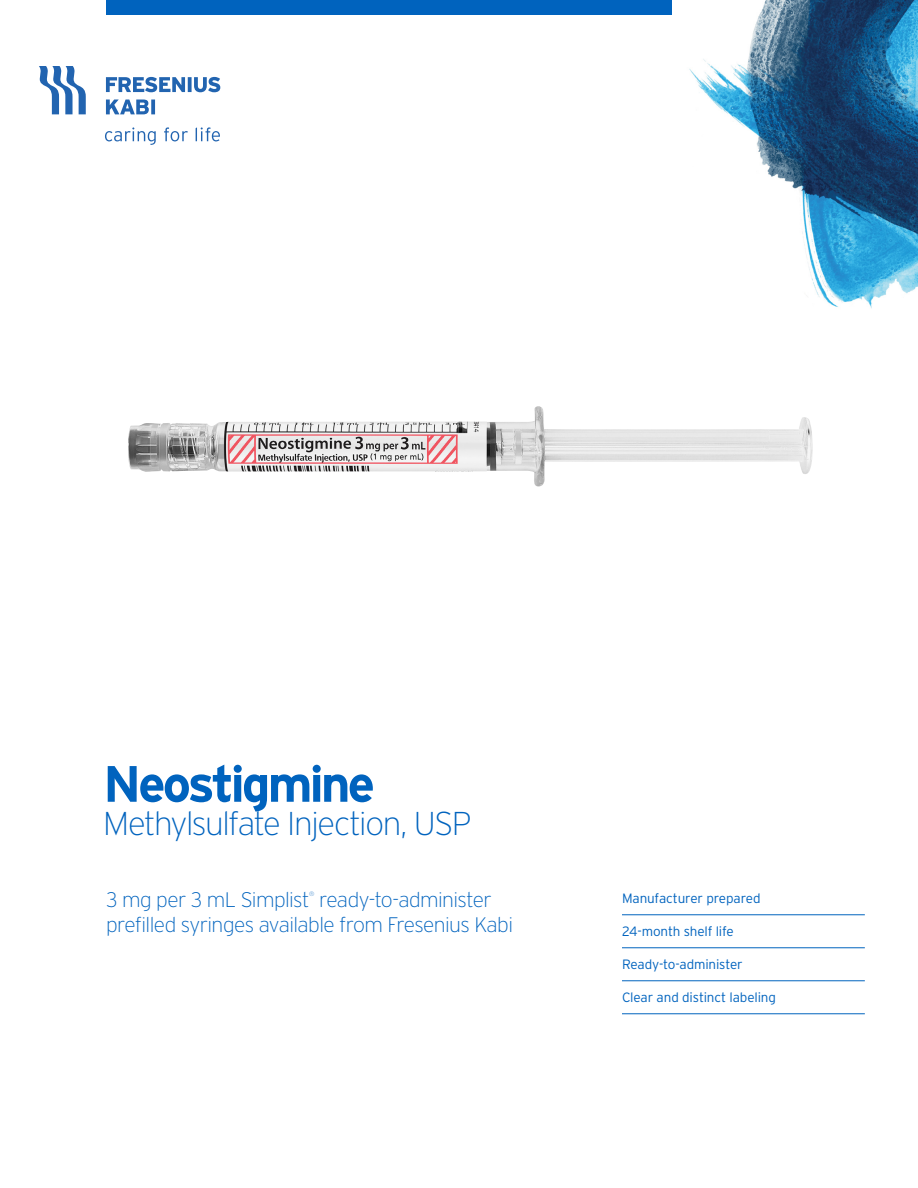
<style>
.page{position:relative;width:918px;height:1188px;background:#fff}
.page>*{position:absolute;margin:0;border:0;box-sizing:border-box;transform-origin:0 0}
.t1{font:700 51px "Interstate";letter-spacing:-.06em;color:#0063be}
.t2{font:200 33px "Interstate";letter-spacing:-.045em;color:#0063be}
.t3{font:200 21px "Interstate";letter-spacing:-.03em;color:#0063be}
.t4{font:300 13.5px "Interstate";letter-spacing:-.01em;color:#0063be}
.t5{font:200 6.3px "Interstate";color:#0063be}
</style>
<div class="page">
<img style="left:689px;top:0;width:229px;height:309px">
<svg style="left:39px;top:66px;width:47px;height:48px"></svg>
<svg style="left:106px;top:100px;width:49px;height:14px"></svg>
<svg style="left:106px;top:77px;width:114px;height:15px"></svg>
<svg style="left:105px;top:127px;width:115px;height:18px"></svg>
<div style="left:106px;top:0;width:565px;height:15px;background:#0063be"></div>
<img style="left:128px;top:406px;width:685px;height:80px">
<hr style="left:622px;top:915px;width:243px;height:1px;background:#0063be">
<hr style="left:622px;top:948px;width:243px;height:1px;background:#0063be">
<hr style="left:622px;top:981px;width:243px;height:1px;background:#0063be">
<hr style="left:622px;top:1014px;width:243px;height:1px;background:#0063be">
<h1 class="t1" style="left:103px;top:753px;width:273px">Neostigmine</h1>
<h2 class="t2" style="left:103px;top:805px;width:370px">Methylsulfate Injection, USP</h2>
<h3 class="t3" style="left:106px;top:888px;width:387px">3 mg per 3 mL Simplist ready-to-administer</h3>
<p class="t5" style="left:309px;top:890px;width:7px">®</p>
<h3 class="t3" style="left:106px;top:913px;width:409px">prefilled syringes available from Fresenius Kabi</h3>
<p class="t4" style="left:622px;top:890px;width:140px">Manufacturer prepared</p>
<p class="t4" style="left:622px;top:923px;width:113px">24-month shelf life</p>
<p class="t4" style="left:622px;top:956px;width:122px">Ready-to-administer</p>
<p class="t4" style="left:622px;top:989px;width:156px">Clear and distinct labeling</p>
</div>
